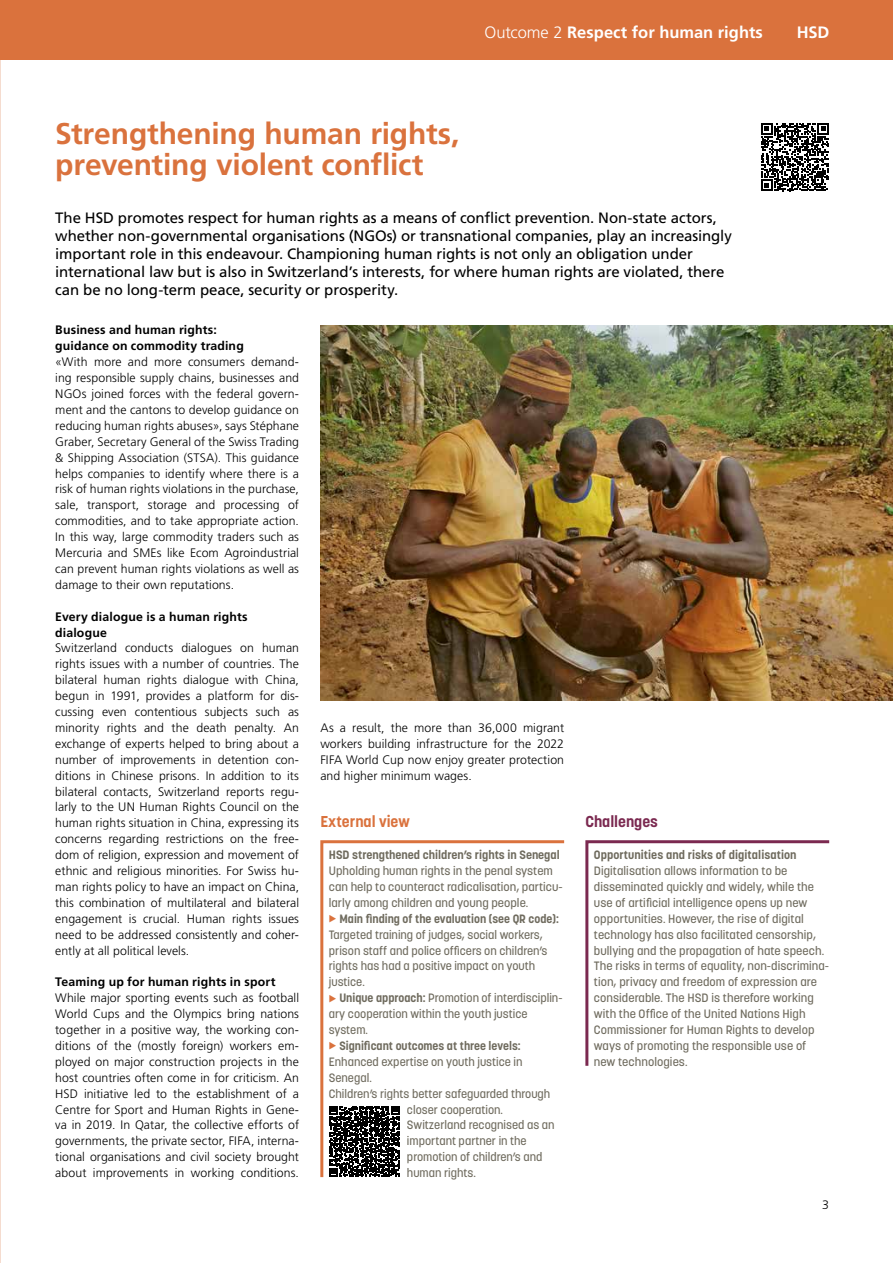
<style>
.page{position:relative;width:893px;height:1263px;background:#fff}
.page>*{position:absolute;margin:0;border:0;box-sizing:border-box;transform-origin:0 0}
.t1{font:700 30px/31.8px "Frutiger LT Pro";letter-spacing:-.005em;color:#da723d}
.t2{font:700 16.5px "Frutiger LT Pro";color:#fff}
.t3{font:700 15.6px "Korolev";color:#da723d}
.t4{font:700 15.6px "Korolev";color:#7b2950}
.t5{font:15px/18px "Frutiger LT Pro";letter-spacing:-.005em;color:#000}
.t6{font:300 12.3px/15.9px "Frutiger LT Pro";letter-spacing:.005em;color:#000;text-align:justify}
.t7{font:700 12.3px/15.9px "Frutiger LT Pro";letter-spacing:.01em;color:#000}
.t8{font:500 12px/15.9px "Korolev";color:#6f6b5e}
.t9{font:700 12px "Korolev";color:#6f6b5e}
.s1{font-weight:300}
.s2{font-weight:700}
</style>
<div class="page">
<div style="left:0;top:0;width:893px;height:60px;background:#da723d"></div>
<svg style="left:761px;top:123px;width:68px;height:68px"></svg>
<svg style="left:585px;top:840px;width:245px;height:226px"></svg>
<svg style="left:320px;top:840px;width:245px;height:338px"></svg>
<div style="left:328px;top:1100px;width:79px;height:85px;background:#fff"></div>
<svg style="left:329px;top:1106px;width:71px;height:70px"></svg>
<img style="left:320px;top:325px;width:573px;height:375px">
<svg style="left:329px;top:915px;width:7px;height:7px"></svg>
<svg style="left:329px;top:994px;width:7px;height:8px"></svg>
<svg style="left:329px;top:1042px;width:7px;height:7px"></svg>
<h2 class="t2" style="left:484px;top:22px;width:280px"><span class="s1">Outcome 2</span> Respect for human rights</h2>
<h2 class="t2" style="left:793px;top:22px;width:38px">AMS</h2>
<h2 class="t2" style="left:797px;top:22px;width:34px">HSD</h2>
<h1 class="t1" style="left:55px;top:117px;width:406px">Strengthening human rights, preventing violent conflict</h1>
<p class="t5" style="left:55px;top:209px;width:678px">The HSD promotes respect for human rights as a means of conflict prevention. Non-state actors, whether non-governmental organisations (NGOs) or transnational companies, play an increasingly important role in this endeavour. Championing human rights is not only an obligation under international law but is also in Switzerland’s interests, for where human rights are violated, there can be no long-term peace, security or prosperity.</p>
<p class="t7" style="left:55px;top:322px;width:190px">Business and human rights: guidance on commodity trading</p>
<p class="t6" style="left:55px;top:354px;width:245px">«With more and more consumers demand&shy;ing responsible supply chains, businesses and NGOs joined forces with the federal govern&shy;ment and the cantons to develop guidance on reducing human rights abuses», says Stéphane Graber, Secretary General of the Swiss Trading &amp; Shipping Association (STSA). This guidance helps companies to identify where there is a risk of human rights violations in the purchase, sale, transport, storage and processing of commodities, and to take appropriate action.<br>In this way, large commodity traders such as Mercuria and SMEs like Ecom Agroindustrial can prevent human rights violations as well as damage to their own reputations.</p>
<p class="t7" style="left:55px;top:608px;width:194px">Every dialogue is a human rights dialogue</p>
<p class="t6" style="left:55px;top:640px;width:245px">Switzerland conducts dialogues on human rights issues with a number of countries. The bilateral human rights dialogue with China, begun in 1991, provides a platform for dis&shy;cussing even contentious subjects such as minority rights and the death penalty. An exchange of experts helped to bring about a number of improvements in detention con&shy;ditions in Chinese prisons. In addition to its bilateral contacts, Switzerland reports regu&shy;larly to the UN Human Rights Council on the human rights situation in China, expressing its concerns regarding restrictions on the free&shy;dom of religion, expression and movement of ethnic and religious minorities. For Swiss hu&shy;man rights policy to have an impact on China, this combination of multilateral and bilateral engagement is crucial. Human rights issues need to be addressed consistently and coher&shy;ently at all political levels.</p>
<p class="t7" style="left:55px;top:974px;width:222px">Teaming up for human rights in sport</p>
<p class="t6" style="left:55px;top:990px;width:245px">While major sporting events such as football World Cups and the Olympics bring nations together in a positive way, the working con&shy;ditions of the (mostly foreign) workers em&shy;ployed on major construction projects in the host countries often come in for criticism. An HSD initiative led to the establishment of a Centre for Sport and Human Rights in Gene&shy;va in 2019. In Qatar, the collective efforts of governments, the private sector, FIFA, interna&shy;tional organisations and civil society brought about improvements in working conditions.</p>
<p class="t6" style="left:320px;top:720px;width:245px">As a result, the more than 36,000 migrant workers building infrastructure for the 2022<br>FIFA World Cup now enjoy greater protection and higher minimum wages.</p>
<p class="t3" style="left:320px;top:812px;width:91px">External view</p>
<p class="t9" style="left:329px;top:847px;width:232px">HSD strengthened children’s rights in Senegal</p>
<p class="t8" style="left:329px;top:863px;width:235px">Upholding human rights in the penal system can help to counteract radicalisation, particu&shy;larly among children and young people.</p>
<p class="t9" style="left:339px;top:911px;width:221px">Main finding of the evaluation (see QR code):</p>
<p class="t8" style="left:329px;top:926px;width:220px">Targeted training of judges, social workers, prison staff and police officers on children’s rights has had a positive impact on youth justice.</p>
<p class="t8" style="left:329px;top:990px;width:235px;text-indent:11px"><span class="s2">Unique approach:</span> Promotion of interdisciplin&shy;ary cooperation within the youth justice system.</p>
<p class="t9" style="left:339px;top:1038px;width:183px">Significant outcomes at three levels:</p>
<p class="t8" style="left:329px;top:1054px;width:195px">Enhanced expertise on youth justice in</p>
<p class="t8" style="left:329px;top:1069px;width:44px">Senegal.</p>
<p class="t8" style="left:329px;top:1085px;width:223px">Children’s rights better safeguarded through</p>
<p class="t8" style="left:407px;top:1101px;width:98px">closer cooperation.</p>
<p class="t8" style="left:407px;top:1117px;width:149px">Switzerland recognised as an</p>
<p class="t8" style="left:407px;top:1133px;width:121px">important partner in the</p>
<p class="t8" style="left:407px;top:1149px;width:137px">promotion of children’s and</p>
<p class="t8" style="left:407px;top:1165px;width:70px">human rights.</p>
<p class="t4" style="left:585px;top:812px;width:74px">Challenges</p>
<p class="t9" style="left:594px;top:847px;width:204px">Opportunities and risks of digitalisation</p>
<p class="t8" style="left:594px;top:863px;width:237px">Digitalisation allows information to be disseminated quickly and widely, while the use of artificial intelligence opens up new opportunities. However, the rise of digital technology has also facilitated censorship, bullying and the propagation of hate speech.<br>The risks in terms of equality, non-discrimina&shy;tion, privacy and freedom of expression are considerable. The HSD is therefore working with the Office of the United Nations High Commissioner for Human Rights to develop ways of promoting the responsible use of new technologies.</p>
<p class="t6" style="left:822px;top:1197px;width:8px">3</p>
</div>
